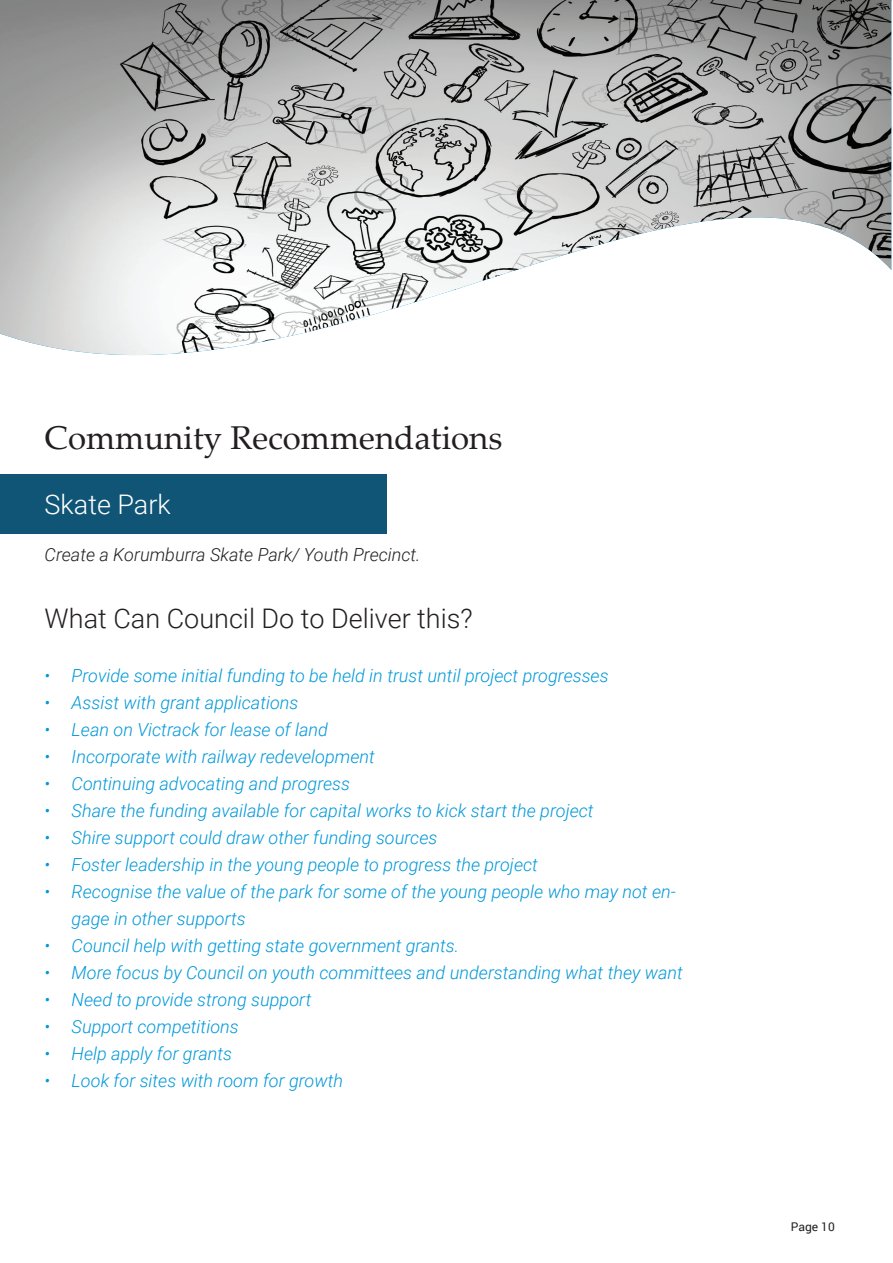
<style>
.page{position:relative;width:893px;height:1263px;background:#fff}
.page>*{position:absolute;margin:0;border:0;box-sizing:border-box;transform-origin:0 0}
.t1{font:33px "Palatino Linotype";color:#231f20}
.t2{font:300 27px "Roboto";color:#231f20}
.t3{font:300 27px "Roboto";color:#fff}
.t4{font:italic 300 18px/27px "Roboto";color:#0098d9}
.t5{font:italic 300 18px "Roboto";color:#231f20}
.t6{font:12px "Roboto";color:#231f20}
</style>
<div class="page">
<div style="left:0;top:474px;width:387px;height:60px;background:#105576"></div>
<img style="left:0;top:0;width:891px;height:356px">
<h1 class="t1" style="left:45px;top:415px;width:459px">Community Recommendations</h1>
<h2 class="t3" style="left:45px;top:486px;width:128px">Skate Park</h2>
<p class="t5" style="left:45px;top:542px;width:377px">Create a Korumburra Skate Park/ Youth Precinct.</p>
<h2 class="t2" style="left:45px;top:599px;width:430px">What Can Council Do to Deliver this?</h2>
<p class="t4" style="left:45px;top:661px;width:565px">• Provide some initial funding to be held in trust until project progresses</p>
<p class="t4" style="left:45px;top:688px;width:255px">• Assist with grant applications</p>
<p class="t4" style="left:45px;top:715px;width:285px">• Lean on Victrack for lease of land</p>
<p class="t4" style="left:45px;top:742px;width:332px">• Incorporate with railway redevelopment</p>
<p class="t4" style="left:45px;top:769px;width:307px">• Continuing advocating and progress</p>
<p class="t4" style="left:45px;top:796px;width:550px">• Share the funding available for capital works to kick start the project</p>
<p class="t4" style="left:45px;top:823px;width:394px">• Shire support could draw other funding sources</p>
<p class="t4" style="left:45px;top:850px;width:495px">• Foster leadership in the young people to progress the project</p>
<p class="t4" style="left:72px;top:877px;width:606px;text-indent:-27px">• Recognise the value of the park for some of the young people who may not en&shy;gage in other supports</p>
<p class="t4" style="left:45px;top:931px;width:416px">• Council help with getting state government grants.</p>
<p class="t4" style="left:45px;top:958px;width:640px">• More focus by Council on youth committees and understanding what they want</p>
<p class="t4" style="left:45px;top:985px;width:268px">• Need to provide strong support</p>
<p class="t4" style="left:45px;top:1012px;width:196px">• Support competitions</p>
<p class="t4" style="left:45px;top:1039px;width:189px">• Help apply for grants</p>
<p class="t4" style="left:45px;top:1066px;width:300px">• Look for sites with room for growth</p>
<p class="t6" style="left:791px;top:1218px;width:45px">Page 10</p>
</div>
